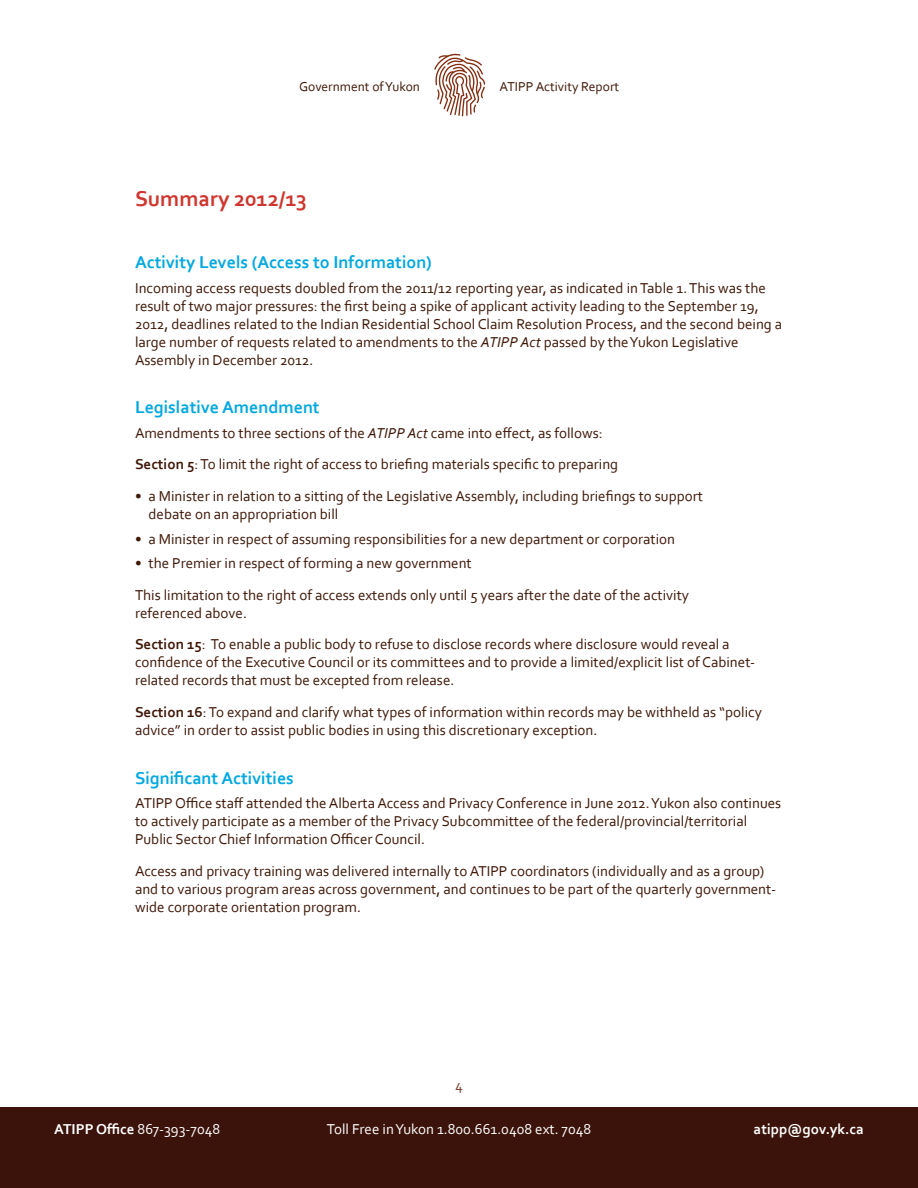
<style>
.page{position:relative;width:918px;height:1188px;background:#fff}
.page>*{position:absolute;margin:0;border:0;box-sizing:border-box;transform-origin:0 0}
.headers{font:700 22.5px "Corbel";color:#ce372f}
.subheaders{font:700 18px "Corbel";color:#00a8e0}
.body_brown{font:15px/18px "Corbel";color:#3e1707}
.body_bullets_brwn{font:15px/18px "Corbel";color:#3e1707}
.t1{font:15px "Corbel";color:#fff}
.body_bullets_brwn_la{font:15px "Corbel";color:#3e1707}
.t2{font:700 15px "Corbel";color:#fff}
.t3{font:15px "Corbel";color:#7c4030}
.t4{font:13.5px "Corbel";color:#3e1707}
.s1{font-style:italic}
.s2{font-weight:700}
</style>
<div class="page">
<div style="left:0;top:1107px;width:918px;height:81px;background:#3b130a"></div>
<svg style="left:434px;top:54px;width:51px;height:62px"></svg>
<p class="t4" style="left:299px;top:78px;width:122px">Government of Yukon</p>
<p class="t4" style="left:500px;top:78px;width:121px">ATIPP Activity Report</p>
<p class="headers" style="left:135px;top:184px;width:174px">Summary 2012/13</p>
<p class="subheaders" style="left:135px;top:251px;width:298px">Activity Levels (Access to Information)</p>
<p class="body_brown" style="left:135px;top:278px;width:649px">Incoming access requests doubled from the 2011/12 reporting year, as indicated in Table 1. This was the result of two major pressures: the first being a spike of applicant activity leading to the September 19, 2012, deadlines related to the Indian Residential School Claim Resolution Process, and the second being a large number of requests related to amendments to the <span class="s1">ATIPP Act</span> passed by the Yukon Legislative Assembly in December 2012.</p>
<p class="subheaders" style="left:135px;top:396px;width:186px">Legislative Amendment</p>
<p class="body_brown" style="left:135px;top:424px;width:469px">Amendments to three sections of the <span class="s1">ATIPP Act</span> came into effect, as follows:</p>
<p class="body_brown" style="left:135px;top:455px;width:485px"><span class="s2">Section 5</span>: To limit the right of access to briefing materials specific to preparing</p>
<p class="body_bullets_brwn" style="left:148px;top:487px;width:556px;text-indent:-14px">• a Minister in relation to a sitting of the Legislative Assembly, including briefings to support debate on an appropriation bill</p>
<p class="body_bullets_brwn" style="left:135px;top:529px;width:542px">• a Minister in respect of assuming responsibilities for a new department or corporation</p>
<p class="body_bullets_brwn_la" style="left:135px;top:554px;width:338px">• the Premier in respect of forming a new government</p>
<p class="body_brown" style="left:135px;top:586px;width:556px">This limitation to the right of access extends only until 5 years after the date of the activity referenced above.</p>
<p class="body_brown" style="left:135px;top:635px;width:622px"><span class="s2">Section 15</span>: To enable a public body to refuse to disclose records where disclosure would reveal a confidence of the Executive Council or its committees and to provide a limited/explicit list of Cabinet&shy;related records that must be excepted from release.</p>
<p class="body_brown" style="left:135px;top:703px;width:628px"><span class="s2">Section 16</span>: To expand and clarify what types of information within records may be withheld as “policy advice” in order to assist public bodies in using this discretionary exception.</p>
<p class="subheaders" style="left:135px;top:766px;width:160px">Significant Activities</p>
<p class="body_brown" style="left:135px;top:794px;width:648px">ATIPP Office staff attended the Alberta Access and Privacy Conference in June 2012. Yukon also continues to actively participate as a member of the Privacy Subcommittee of the federal/provincial/territorial<br>Public Sector Chief Information Officer Council.</p>
<p class="body_brown" style="left:135px;top:861px;width:643px">Access and privacy training was delivered internally to ATIPP coordinators (individually and as a group) and to various program areas across government, and continues to be part of the quarterly government&shy;wide corporate orientation program.</p>
<p class="t3" style="left:455px;top:1076px;width:9px">4</p>
<p class="t1" style="left:54px;top:1120px;width:168px"><span class="s2">ATIPP Office</span> 867-393-7048</p>
<p class="t1" style="left:327px;top:1120px;width:266px">Toll Free in Yukon 1.800.661.0408 ext. 7048</p>
<p class="t2" style="left:754px;top:1120px;width:112px">atipp@gov.yk.ca</p>
</div>
